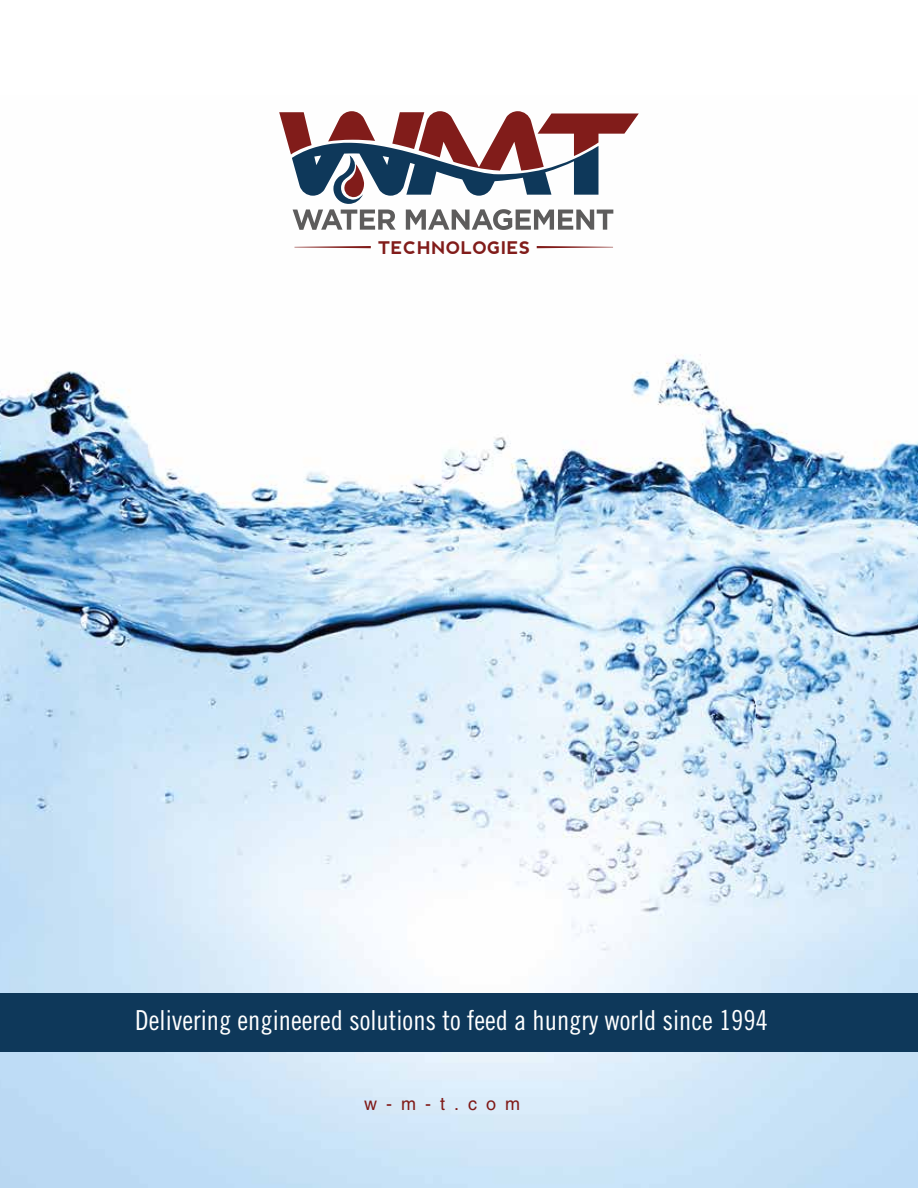
<style>
.page{position:relative;width:918px;height:1188px;background:#fff}
.page>*{position:absolute;margin:0;border:0;box-sizing:border-box;transform-origin:0 0}
.t1{font:27.6px "Trade Gothic Cond Eighteen";color:#fff}
.t2{font:18px "Helvetica CE";color:#801a18}
.t3{font:700 17.4px "nevis";letter-spacing:.035em;color:#811c1a}
</style>
<div class="page">
<img style="left:0;top:246px;width:918px;height:942px">
<div style="left:0;top:994px;width:918px;height:58px;background:#0e385a"></div>
<svg style="left:294px;top:246px;width:77px;height:2px"></svg>
<svg style="left:537px;top:246px;width:76px;height:2px"></svg>
<svg style="left:279px;top:111px;width:360px;height:119px"></svg>
<p class="t3" style="left:378px;top:237px;width:154px">TECHNOLOGIES</p>
<p class="t1" style="left:135px;top:1004px;width:634px">Delivering engineered solutions to feed a hungry world since 1994</p>
<p class="t2" style="left:364px;top:1093px;width:157px">w-m-t.com</p>
</div>
